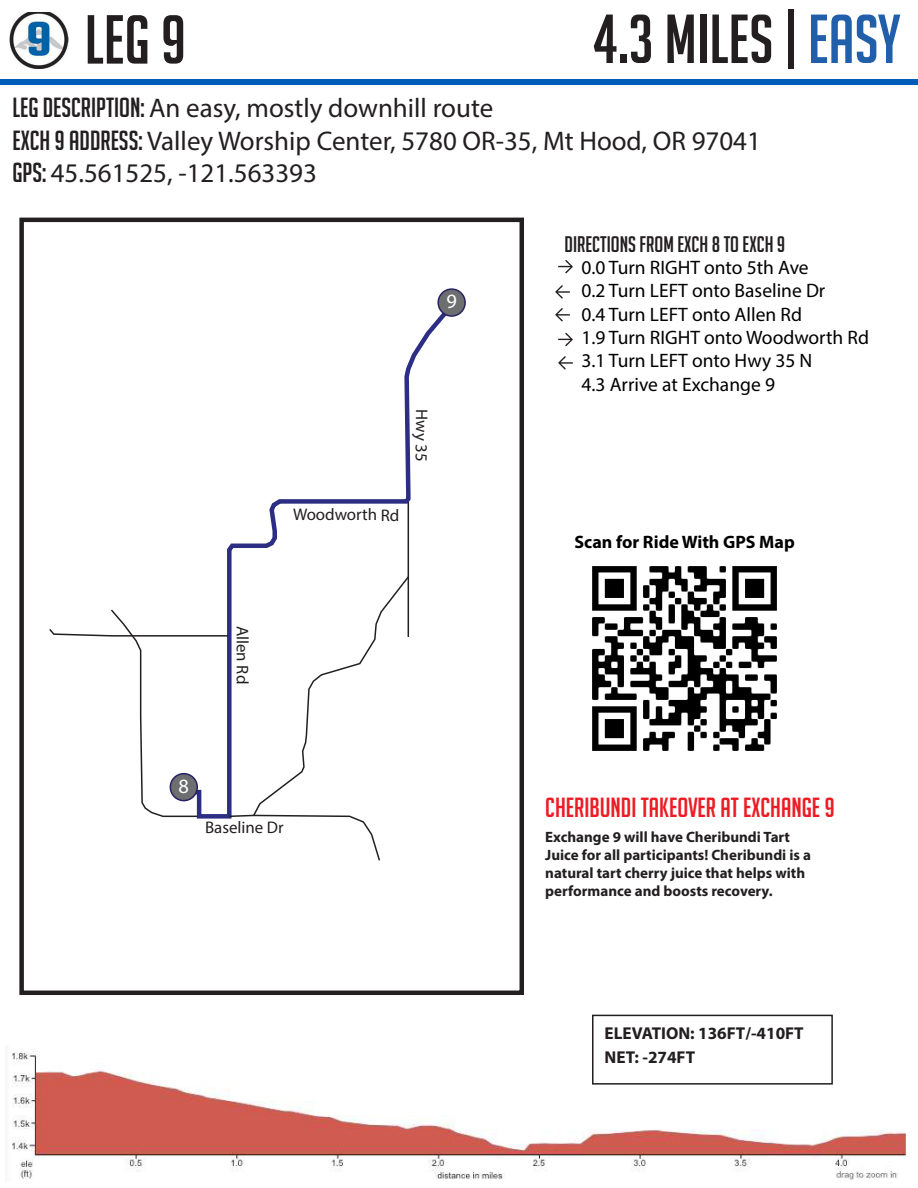
<style>
.page{position:relative;width:918px;height:1188px;background:#fff}
.page>*{position:absolute;margin:0;border:0;box-sizing:border-box;transform-origin:0 0}
.t1{font:67.5px "Big Noodle Titling";color:#231f20}
.t2{font:27px/32.4px "Myriad Pro";color:#231f20}
.t3{font:27px "Big Noodle Titling";color:#ec1c24}
.t4{font:22.05px "Big Noodle Titling";color:#231f20}
.t5{font:20.4px "Myriad Pro";color:#fff}
.t6{font:19.5px/23.4px "Myriad Pro";color:#000}
.t7{font:700 18px "Myriad Pro";color:#000}
.t8{font:700 17.25px/24.2px "Myriad Pro";color:#231f20}
.t9{font:16.8px "Myriad Pro";letter-spacing:-.005em;color:#231f20}
.t10{font:700 15px/18px "Myriad Pro";color:#231f20}
.s1{color:#215fab}
.s2{font-family:"Big Noodle Titling"}
</style>
<div class="page">
<img style="left:9px;top:13px;width:60px;height:55px">
<img style="left:12px;top:1051px;width:894px;height:129px">
<div style="left:0;top:79px;width:918px;height:5px;background:#005cb9"></div>
<div style="left:592px;top:1015px;width:241px;height:70px;border:2px solid #231f20"></div>
<svg style="left:196px;top:310px;width:252px;height:509px"></svg>
<hr style="left:408px;top:502px;width:1px;height:135px;background:#231f20">
<svg style="left:49px;top:608px;width:179px;height:210px"></svg>
<svg style="left:228px;top:575px;width:182px;height:243px"></svg>
<svg style="left:252px;top:814px;width:129px;height:47px"></svg>
<div style="left:170px;top:774px;width:27px;height:27px;background:#6d6e70;border-radius:50%"></div>
<div style="left:170px;top:773px;width:28px;height:28px;border:2px solid #262261;border-radius:50%"></div>
<div style="left:438px;top:289px;width:27px;height:27px;background:#6d6e70;border-radius:50%"></div>
<div style="left:437px;top:288px;width:29px;height:29px;border:2px solid #262261;border-radius:50%"></div>
<div style="left:19px;top:218px;width:505px;height:777px;border:4px solid #231f20"></div>
<svg style="left:558px;top:260px;width:15px;height:13px"></svg>
<svg style="left:558px;top:333px;width:15px;height:13px"></svg>
<svg style="left:558px;top:356px;width:15px;height:13px"></svg>
<svg style="left:555px;top:308px;width:15px;height:13px"></svg>
<svg style="left:555px;top:285px;width:15px;height:14px"></svg>
<img style="left:592px;top:566px;width:185px;height:185px">
<h1 class="t1" style="left:85px;top:3px;width:103px">LEG 9</h1>
<h1 class="t1" style="left:593px;top:3px;width:310px">4.3 MILES | <span class="s1">EASY</span></h1>
<h2 class="t2" style="left:12px;top:92px;width:750px"><span class="s2">LEG DESCRIPTION:</span> An easy, mostly downhill route<br><span class="s2">EXCH 9 ADDRESS:</span> Valley Worship Center, 5780 OR-35, Mt Hood, OR 97041<br><span class="s2">GPS:</span> 45.561525, -121.563393</h2>
<p class="t5" style="left:447px;top:289px;width:12px">9</p>
<p class="t9" style="left:432px;top:409px;width:54px;rotate:90deg">Hwy 35</p>
<p class="t9" style="left:293px;top:504px;width:108px">Woodworth Rd</p>
<p class="t9" style="left:253px;top:626px;width:60px;rotate:90deg">Allen Rd</p>
<p class="t5" style="left:179px;top:774px;width:12px">8</p>
<p class="t9" style="left:205px;top:817px;width:80px">Baseline Dr</p>
<p class="t4" style="left:565px;top:233px;width:222px">DIRECTIONS FROM EXCH 8 TO EXCH 9</p>
<p class="t6" style="left:582px;top:255px;width:289px">0.0 Turn RIGHT onto 5th Ave<br>0.2 Turn LEFT onto Baseline Dr<br>0.4 Turn LEFT onto Allen Rd<br>1.9 Turn RIGHT onto Woodworth Rd<br>3.1 Turn LEFT onto Hwy 35 N<br>4.3 Arrive at Exchange 9</p>
<p class="t7" style="left:574px;top:530px;width:222px">Scan for Ride With GPS Map</p>
<h2 class="t3" style="left:545px;top:793px;width:291px">CHERIBUNDI TAKEOVER AT EXCHANGE 9</h2>
<p class="t10" style="left:545px;top:828px;width:267px">Exchange 9 will have Cheribundi Tart Juice for all participants! Cheribundi is a natural tart cherry juice that helps with performance and boosts recovery.</p>
<p class="t8" style="left:605px;top:1021px;width:201px">ELEVATION: 136FT/-410FT<br>NET: -274FT</p>
</div>
